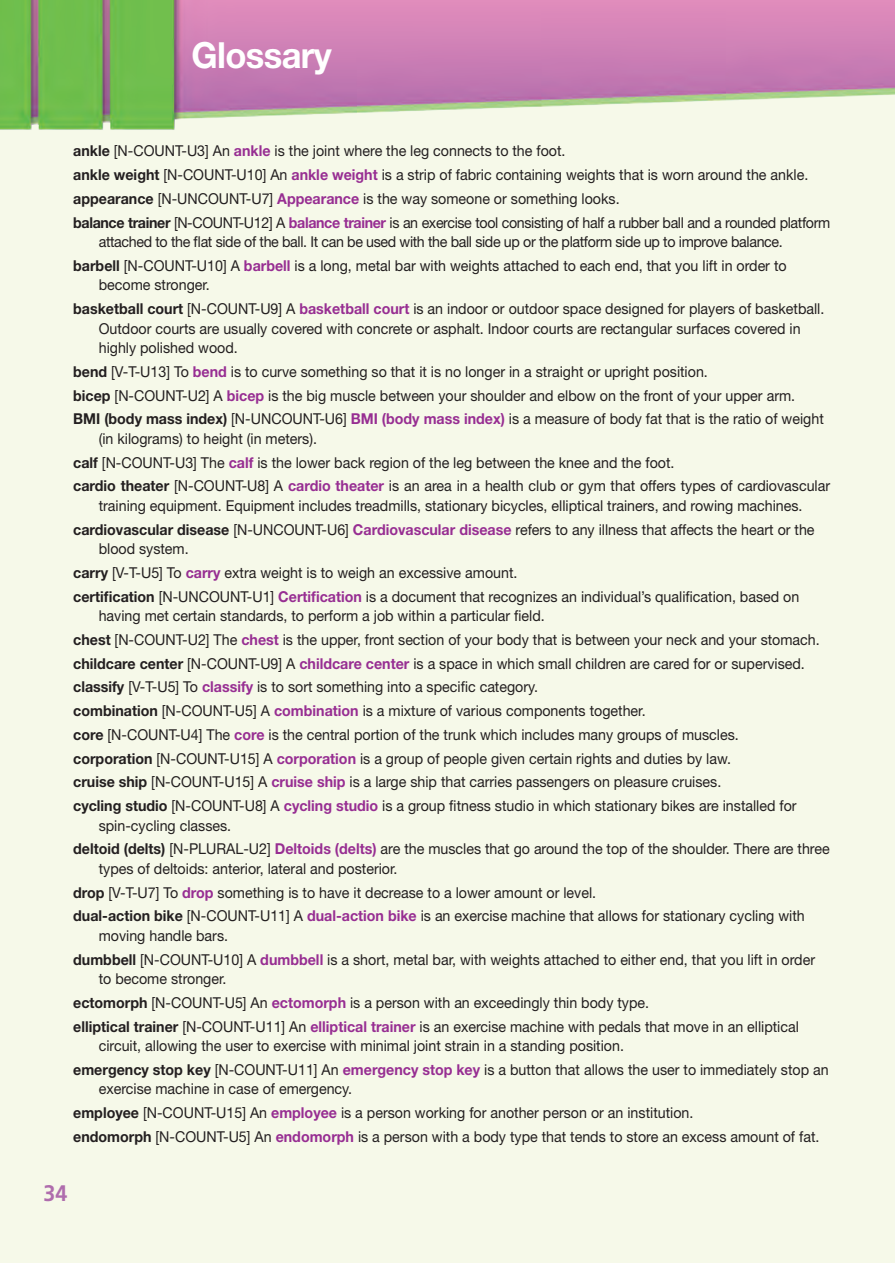
<style>
.page{position:relative;width:895px;height:1263px;background:#fff}
.page>*{position:absolute;margin:0;border:0;box-sizing:border-box;transform-origin:0 0}
.t1{font:700 36px "Helvetica Neue LT Std";letter-spacing:-.02em;color:#fff;scale:.96 1}
.t2{font:700 22.5px "PF Catalog";color:#af6dad;scale:.95 1}
.t3{font:15px/23.7px "Helvetica Neue LT Std";color:#231f20;scale:.95 1}
.t4{font:15px/23.7px "Helvetica Neue LT Std";letter-spacing:-.025em;color:#231f20;text-align:right;scale:.95 1}
.s1{font-weight:700}
.s2{font-weight:700;color:#972e92}
</style>
<div class="page">
<hr style="left:894px;top:0;width:1px;height:1263px;background:#f6f9e9">
<div style="left:0;top:0;width:894px;height:1263px;background:#f6f9e9"></div>
<img style="left:0;top:0;width:895px;height:130px">
<h1 class="t1" style="left:191px;top:43px;width:148px">Glossary</h1>
<p class="t3" style="left:73px;top:141px;width:798px"><span class="s1">ankle</span> [N-COUNT-U3] An <span class="s2">ankle</span> is the joint where the leg connects to the foot.<br><span class="s1">ankle weight</span> [N-COUNT-U10] An <span class="s2">ankle weight</span> is a strip of fabric containing weights that is worn around the ankle. <span class="s1">appearance</span> [N-UNCOUNT-U7] <span class="s2">Appearance</span> is the way someone or something looks.<br><span class="s1">balance trainer</span> [N-COUNT-U12] A <span class="s2">balance trainer</span> is an exercise tool consisting of half a rubber ball and a rounded platform</p>
<p class="t4" style="left:73px;top:231px;width:752px">attached to the flat side of the ball. It can be used with the ball side up or the platform side up to improve balance. <span class="s1">barbell</span> [N-COUNT-U10] A <span class="s2">barbell</span> is a long, metal bar with weights attached to each end, that you lift in order to</p>
<p class="t3" style="left:73px;top:274px;width:792px;text-indent:26px">become stronger.<br><span class="s1">basketball court</span> [N-COUNT-U9] A <span class="s2">basketball court</span> is an indoor or outdoor space designed for players of basketball.</p>
<p class="t3" style="left:99px;top:320px;width:740px;line-height:19.5px">Outdoor courts are usually covered with concrete or asphalt. Indoor courts are rectangular surfaces covered in highly polished wood.</p>
<p class="t3" style="left:73px;top:361px;width:791px"><span class="s1">bend</span> [V-T-U13] To <span class="s2">bend</span> is to curve something so that it is no longer in a straight or upright position.<br><span class="s1">bicep</span> [N-COUNT-U2] A <span class="s2">bicep</span> is the big muscle between your shoulder and elbow on the front of your upper arm.<br><span class="s1">BMI (body mass index)</span> [N-UNCOUNT-U6] <span class="s2">BMI (body mass index)</span> is a measure of body fat that is the ratio of weight</p>
<p class="t3" style="left:73px;top:428px;width:798px;text-indent:26px">(in kilograms) to height (in meters).<br><span class="s1">calf</span> [N-COUNT-U3] The <span class="s2">calf</span> is the lower back region of the leg between the knee and the foot.<br><span class="s1">cardio theater</span> [N-COUNT-U8] A <span class="s2">cardio theater</span> is an area in a health club or gym that offers types of cardiovascular</p>
<p class="t3" style="left:73px;top:495px;width:782px;text-indent:26px">training equipment. Equipment includes treadmills, stationary bicycles, elliptical trainers, and rowing machines. <span class="s1">cardiovascular disease</span> [N-UNCOUNT-U6] <span class="s2">Cardiovascular disease</span> refers to any illness that affects the heart or the</p>
<p class="t3" style="left:73px;top:538px;width:766px;text-indent:26px">blood system.<br><span class="s1">carry</span> [V-T-U5] To <span class="s2">carry</span> extra weight is to weigh an excessive amount.<br><span class="s1">certification</span> [N-UNCOUNT-U1] <span class="s2">Certification</span> is a document that recognizes an individual’s qualification, based on</p>
<p class="t3" style="left:73px;top:605px;width:787px;text-indent:26px">having met certain standards, to perform a job within a particular field.<br><span class="s1">chest</span> [N-COUNT-U2] The <span class="s2">chest</span> is the upper, front section of your body that is between your neck and your stomach. <span class="s1">childcare center</span> [N-COUNT-U9] A <span class="s2">childcare center</span> is a space in which small children are cared for or supervised. <span class="s1">classify</span> [V-T-U5] To <span class="s2">classify</span> is to sort something into a specific category.<br><span class="s1">combination</span> [N-COUNT-U5] A <span class="s2">combination</span> is a mixture of various components together.<br><span class="s1">core</span> [N-COUNT-U4] The <span class="s2">core</span> is the central portion of the trunk which includes many groups of muscles. <span class="s1">corporation</span> [N-COUNT-U15] A <span class="s2">corporation</span> is a group of people given certain rights and duties by law.<br><span class="s1">cruise ship</span> [N-COUNT-U15] A <span class="s2">cruise ship</span> is a large ship that carries passengers on pleasure cruises.<br><span class="s1">cycling studio</span> [N-COUNT-U8] A <span class="s2">cycling studio</span> is a group fitness studio in which stationary bikes are installed for</p>
<p class="t3" style="left:73px;top:815px;width:798px;text-indent:26px">spin-cycling classes.<br><span class="s1">deltoid (delts)</span> [N-PLURAL-U2] <span class="s2">Deltoids (delts)</span> are the muscles that go around the top of the shoulder. There are three</p>
<p class="t3" style="left:73px;top:858px;width:771px;text-indent:26px">types of deltoids: anterior, lateral and posterior.<br><span class="s1">drop</span> [V-T-U7] To <span class="s2">drop</span> something is to have it decrease to a lower amount or level.<br><span class="s1">dual-action bike</span> [N-COUNT-U11] A <span class="s2">dual-action bike</span> is an exercise machine that allows for stationary cycling with</p>
<p class="t3" style="left:73px;top:925px;width:782px;text-indent:26px">moving handle bars.<br><span class="s1">dumbbell</span> [N-COUNT-U10] A <span class="s2">dumbbell</span> is a short, metal bar, with weights attached to either end, that you lift in order</p>
<p class="t3" style="left:73px;top:968px;width:765px;text-indent:26px">to become stronger.<br><span class="s1">ectomorph</span> [N-COUNT-U5] An <span class="s2">ectomorph</span> is a person with an exceedingly thin body type.<br><span class="s1">elliptical trainer</span> [N-COUNT-U11] An <span class="s2">elliptical trainer</span> is an exercise machine with pedals that move in an elliptical</p>
<p class="t3" style="left:73px;top:1035px;width:797px;text-indent:26px">circuit, allowing the user to exercise with minimal joint strain in a standing position.<br><span class="s1">emergency stop key</span> [N-COUNT-U11] An <span class="s2">emergency stop key</span> is a button that allows the user to immediately stop an</p>
<p class="t3" style="left:73px;top:1078px;width:787px;text-indent:26px">exercise machine in case of emergency.<br><span class="s1">employee</span> [N-COUNT-U15] An <span class="s2">employee</span> is a person working for another person or an institution.<br><span class="s1">endomorph</span> [N-COUNT-U5] An <span class="s2">endomorph</span> is a person with a body type that tends to store an excess amount of fat.</p>
<h2 class="t2" style="left:43px;top:1179px;width:27px">34</h2>
</div>
